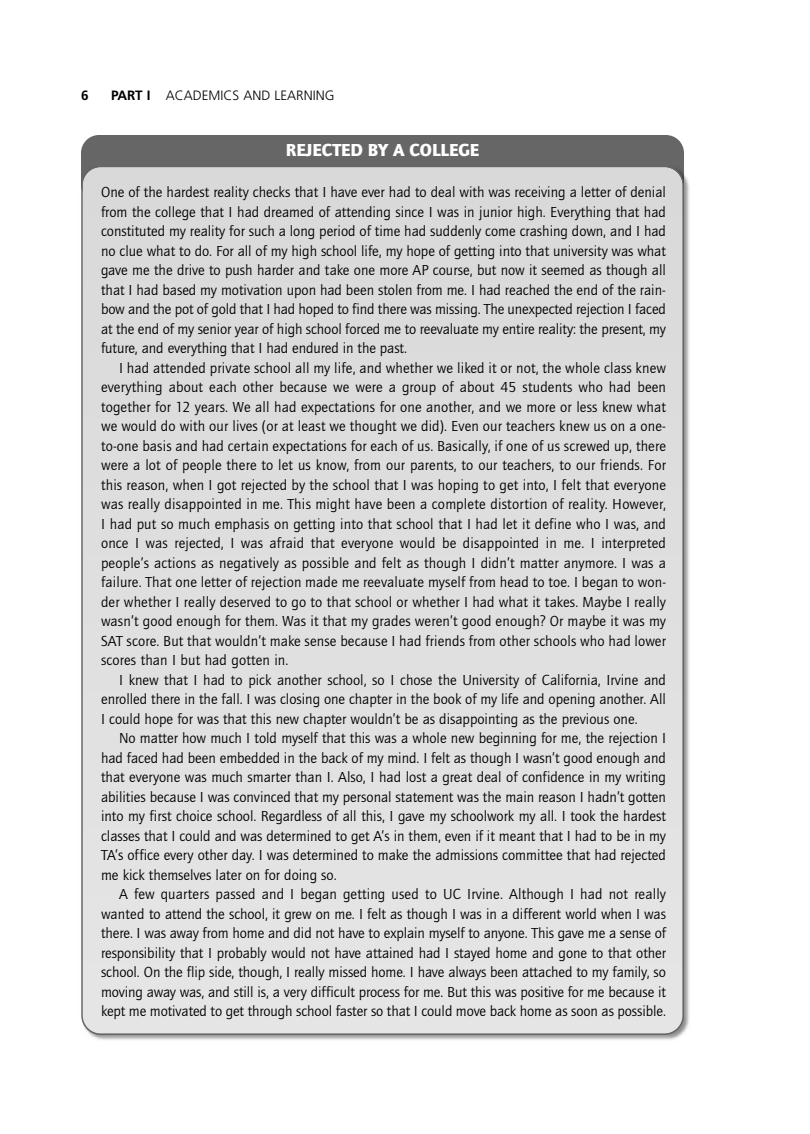
<style>
.page{position:relative;width:810px;height:1134px;background:#fff}
.page>*{position:absolute;margin:0;border:0;box-sizing:border-box;transform-origin:0 0}
.t1{font:900 18px "Quay Sans EF";color:#fff}
.t2{font:15px "Quay Sans EF";color:#000}
.t3{font:300 13.5px "Frutiger";color:#000}
.t4{font:700 13.5px "Frutiger";color:#000}
.s1{font-weight:700}
</style>
<div class="page">
<div style="left:81px;top:135px;width:603px;height:68px;background:#666;border-radius:18px"></div>
<div style="left:81px;top:167px;width:603px;height:868px;background:#dfdfdf"></div>
<p class="t4" style="left:81px;top:90px;width:9px">6</p>
<p class="t3" style="left:111px;top:90px;width:225px"><span class="s1">PART I</span> ACADEMICS AND LEARNING</p>
<p class="t1" style="left:286px;top:143px;width:195px">REJECTED BY A COLLEGE</p>
<p class="t2" style="left:101px;top:186px;width:566px">One of the hardest reality checks that I have ever had to deal with was receiving a letter of denial</p>
<p class="t2" style="left:101px;top:206px;width:566px">from the college that I had dreamed of attending since I was in junior high. Everything that had</p>
<p class="t2" style="left:101px;top:225px;width:566px">constituted my reality for such a long period of time had suddenly come crashing down, and I had</p>
<p class="t2" style="left:101px;top:245px;width:566px">no clue what to do. For all of my high school life, my hope of getting into that university was what</p>
<p class="t2" style="left:101px;top:264px;width:566px">gave me the drive to push harder and take one more AP course, but now it seemed as though all</p>
<p class="t2" style="left:101px;top:284px;width:566px">that I had based my motivation upon had been stolen from me. I had reached the end of the rain-</p>
<p class="t2" style="left:101px;top:303px;width:566px">bow and the pot of gold that I had hoped to find there was missing. The unexpected rejection I faced</p>
<p class="t2" style="left:101px;top:323px;width:566px">at the end of my senior year of high school forced me to reevaluate my entire reality: the present, my</p>
<p class="t2" style="left:101px;top:342px;width:307px">future, and everything that I had endured in the past.</p>
<p class="t2" style="left:119px;top:362px;width:548px">I had attended private school all my life, and whether we liked it or not, the whole class knew</p>
<p class="t2" style="left:101px;top:381px;width:566px">everything about each other because we were a group of about 45 students who had been</p>
<p class="t2" style="left:101px;top:401px;width:566px">together for 12 years. We all had expectations for one another, and we more or less knew what</p>
<p class="t2" style="left:101px;top:420px;width:566px">we would do with our lives (or at least we thought we did). Even our teachers knew us on a one-</p>
<p class="t2" style="left:101px;top:440px;width:566px">to-one basis and had certain expectations for each of us. Basically, if one of us screwed up, there</p>
<p class="t2" style="left:101px;top:459px;width:566px">were a lot of people there to let us know, from our parents, to our teachers, to our friends. For</p>
<p class="t2" style="left:101px;top:479px;width:566px">this reason, when I got rejected by the school that I was hoping to get into, I felt that everyone</p>
<p class="t2" style="left:101px;top:498px;width:566px">was really disappointed in me. This might have been a complete distortion of reality. However,</p>
<p class="t2" style="left:101px;top:518px;width:566px">I had put so much emphasis on getting into that school that I had let it define who I was, and</p>
<p class="t2" style="left:101px;top:537px;width:566px">once I was rejected, I was afraid that everyone would be disappointed in me. I interpreted</p>
<p class="t2" style="left:101px;top:557px;width:566px">people’s actions as negatively as possible and felt as though I didn’t matter anymore. I was a</p>
<p class="t2" style="left:101px;top:576px;width:567px">failure. That one letter of rejection made me reevaluate myself from head to toe. I began to won-</p>
<p class="t2" style="left:101px;top:596px;width:566px">der whether I really deserved to go to that school or whether I had what it takes. Maybe I really</p>
<p class="t2" style="left:101px;top:615px;width:566px">wasn’t good enough for them. Was it that my grades weren’t good enough? Or maybe it was my</p>
<p class="t2" style="left:101px;top:635px;width:566px">SAT score. But that wouldn’t make sense because I had friends from other schools who had lower</p>
<p class="t2" style="left:101px;top:654px;width:189px">scores than I but had gotten in.</p>
<p class="t2" style="left:119px;top:674px;width:548px">I knew that I had to pick another school, so I chose the University of California, Irvine and</p>
<p class="t2" style="left:101px;top:693px;width:566px">enrolled there in the fall. I was closing one chapter in the book of my life and opening another. All</p>
<p class="t2" style="left:101px;top:713px;width:538px">I could hope for was that this new chapter wouldn’t be as disappointing as the previous one.</p>
<p class="t2" style="left:119px;top:732px;width:548px">No matter how much I told myself that this was a whole new beginning for me, the rejection I</p>
<p class="t2" style="left:101px;top:752px;width:566px">had faced had been embedded in the back of my mind. I felt as though I wasn’t good enough and</p>
<p class="t2" style="left:101px;top:771px;width:566px">that everyone was much smarter than I. Also, I had lost a great deal of confidence in my writing</p>
<p class="t2" style="left:101px;top:791px;width:566px">abilities because I was convinced that my personal statement was the main reason I hadn’t gotten</p>
<p class="t2" style="left:101px;top:810px;width:566px">into my first choice school. Regardless of all this, I gave my schoolwork my all. I took the hardest</p>
<p class="t2" style="left:101px;top:830px;width:566px">classes that I could and was determined to get A’s in them, even if it meant that I had to be in my</p>
<p class="t2" style="left:101px;top:849px;width:566px">TA’s office every other day. I was determined to make the admissions committee that had rejected</p>
<p class="t2" style="left:101px;top:869px;width:237px">me kick themselves later on for doing so.</p>
<p class="t2" style="left:119px;top:888px;width:548px">A few quarters passed and I began getting used to UC Irvine. Although I had not really</p>
<p class="t2" style="left:101px;top:908px;width:566px">wanted to attend the school, it grew on me. I felt as though I was in a different world when I was</p>
<p class="t2" style="left:101px;top:927px;width:566px">there. I was away from home and did not have to explain myself to anyone. This gave me a sense of</p>
<p class="t2" style="left:101px;top:947px;width:566px">responsibility that I probably would not have attained had I stayed home and gone to that other</p>
<p class="t2" style="left:101px;top:966px;width:566px">school. On the flip side, though, I really missed home. I have always been attached to my family, so</p>
<p class="t2" style="left:101px;top:986px;width:566px">moving away was, and still is, a very difficult process for me. But this was positive for me because it</p>
<p class="t2" style="left:101px;top:1005px;width:566px">kept me motivated to get through school faster so that I could move back home as soon as possible.</p>
</div>
